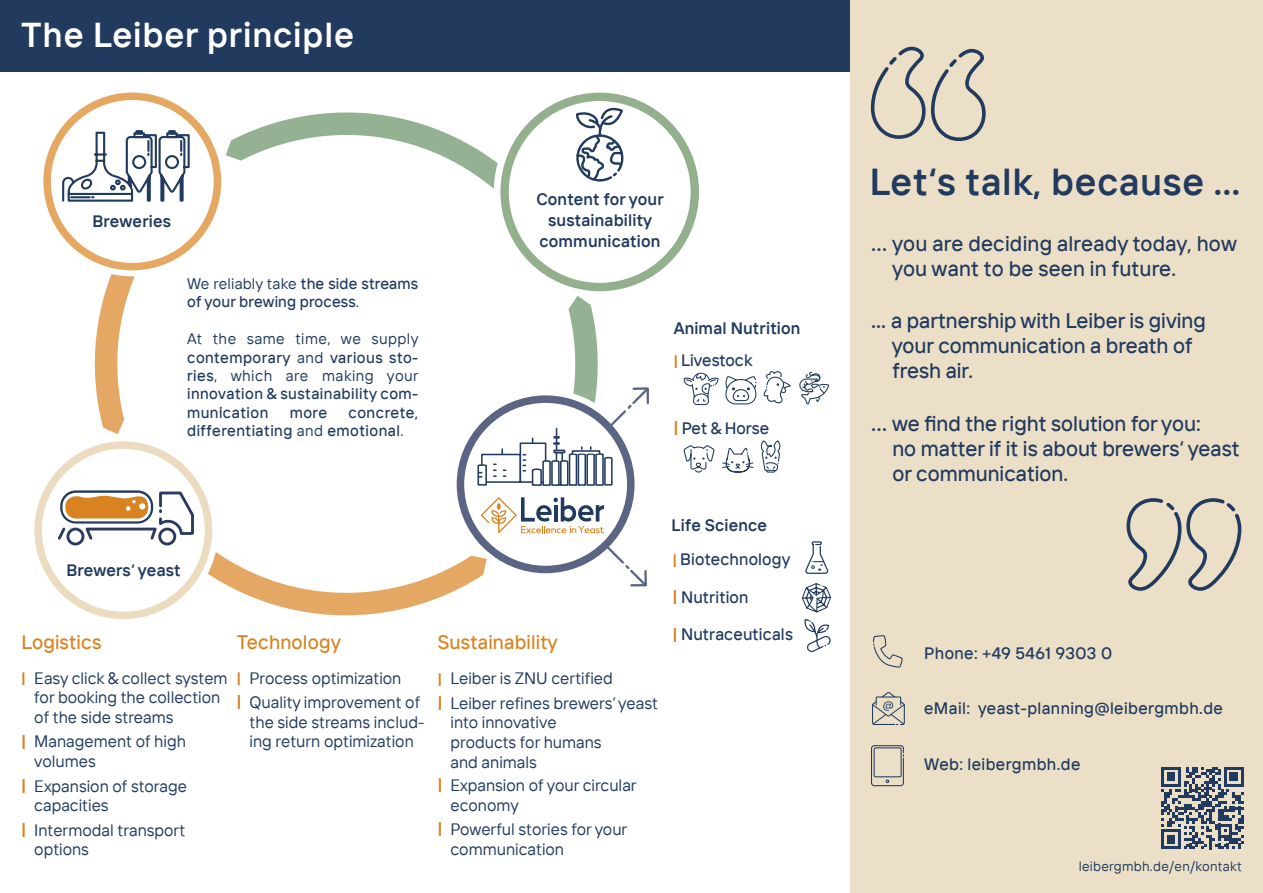
<style>
.page{position:relative;width:1263px;height:893px;background:#fff}
.page>*{position:absolute;margin:0;border:0;box-sizing:border-box;transform-origin:0 0}
.t1{font:600 37.5px "TT Interphases";letter-spacing:.02em;color:#213a5e}
.t2{font:600 34.5px "TT Interphases";letter-spacing:.025em;color:#fff}
.t3{font:500 21px/25.2px "TT Interphases";color:#213a5e}
.t4{font:500 19.5px "TT Interphases";letter-spacing:.01em;color:#d88220}
.t5{font:16.5px/19.8px "TT Interphases";color:#213a5e}
.t6{font:500 16.5px "TT Interphases";letter-spacing:.01em;color:#213a5e}
.t7{font:600 16.5px/21px "TT Interphases";letter-spacing:.01em;color:#213a5e;text-align:center}
.t8{font:500 15.3px/18.5px "TT Interphases";letter-spacing:.03em;color:#213a5e;text-align:justify}
.t9{font:500 15.3px/18.5px "TT Interphases";letter-spacing:.01em;color:#213a5e}
.t10{font:13.5px "TT Interphases";letter-spacing:.02em;color:#213a5e}
.s1{font-weight:400}
.s2{font-weight:600;font-size:18px;color:#d88220}
.s3{font-weight:600;font-size:19.8px;color:#d88220}
.s4{font-size:22.5px}
</style>
<div class="page">
<div style="left:0;top:0;width:1263px;height:72px;background:#213a5e"></div>
<svg style="left:683px;top:372px;width:36px;height:34px"></svg>
<svg style="left:725px;top:371px;width:105px;height:34px"></svg>
<svg style="left:683px;top:445px;width:32px;height:28px"></svg>
<svg style="left:722px;top:447px;width:32px;height:26px"></svg>
<svg style="left:760px;top:440px;width:21px;height:33px"></svg>
<svg style="left:805px;top:541px;width:23px;height:33px"></svg>
<svg style="left:801px;top:583px;width:31px;height:69px"></svg>
<svg style="left:94px;top:112px;width:504px;height:504px"></svg>
<svg style="left:490px;top:112px;width:7px;height:189px"></svg>
<div style="left:851px;top:0;width:412px;height:893px;background:#ecdfc7"></div>
<svg style="left:870px;top:46px;width:116px;height:95px"></svg>
<svg style="left:1126px;top:498px;width:116px;height:93px"></svg>
<svg style="left:871px;top:635px;width:34px;height:152px"></svg>
<svg style="left:1161px;top:767px;width:82px;height:82px"></svg>
<svg style="left:43px;top:92px;width:201px;height:187px"></svg>
<svg style="left:497px;top:92px;width:202px;height:218px"></svg>
<svg style="left:34px;top:407px;width:187px;height:213px"></svg>
<svg style="left:448px;top:386px;width:201px;height:202px"></svg>
<h2 class="t2" style="left:21px;top:13px;width:334px">The Leiber principle</h2>
<p class="t7" style="left:93px;top:210px;width:80px">Breweries</p>
<p class="t9" style="left:187px;top:276px;width:233px"><span class="s1">We reliably take</span> the side streams of your brewing process<span class="s1">.</span></p>
<p class="t8" style="left:187px;top:331px;width:233px"><span class="s1">At the same time, we supply </span>contem porary <span class="s1">and</span> various sto&shy;ries<span class="s1">, which are making your </span>innovation &amp; sustainability com&shy;muni cation</p>
<p class="t8" style="left:187px;top:404px;width:233px;text-indent:161px">concrete, differentiating <span class="s1">and</span> emotional<span class="s1">.</span></p>
<p class="t8" style="left:290px;top:404px;width:39px">more</p>
<p class="t7" style="left:536px;top:188px;width:129px">Content for your sustainability communication</p>
<p class="t7" style="left:674px;top:318px;width:128px">Animal Nutrition</p>
<p class="t6" style="left:674px;top:354px;width:80px"><span class="s2">I</span> Livestock</p>
<p class="t6" style="left:674px;top:422px;width:97px"><span class="s3">I</span> Pet &amp; Horse</p>
<p class="t7" style="left:66px;top:559px;width:116px">Brewers‘ yeast</p>
<p class="t4" style="left:22px;top:634px;width:81px">Logistics</p>
<p class="t5" style="left:34px;top:669px;width:195px;text-indent:-13px"><span class="s2">I</span> Easy click &amp; collect system for booking the collection of the side streams</p>
<p class="t5" style="left:34px;top:733px;width:153px;text-indent:-13px"><span class="s3">I</span> Management of high volumes</p>
<p class="t5" style="left:34px;top:777px;width:154px;text-indent:-13px"><span class="s3">I</span> Expansion of storage capacities</p>
<p class="t5" style="left:34px;top:821px;width:153px;text-indent:-13px"><span class="s3">I</span> Intermodal transport options</p>
<p class="t4" style="left:237px;top:634px;width:106px">Technology</p>
<p class="t5" style="left:237px;top:667px;width:185px;line-height:24.3px"><span class="s2">I</span> Process optimization<br><span class="s3">I</span> Quality improvement of</p>
<p class="t5" style="left:250px;top:713px;width:176px">the side streams includ&shy;ing return optimization</p>
<p class="t4" style="left:438px;top:635px;width:122px">Sustainability</p>
<p class="t5" style="left:438px;top:668px;width:222px;line-height:24.3px"><span class="s2">I</span> Leiber is ZNU certified<br><span class="s3">I</span> Leiber refines brewers’ yeast</p>
<p class="t5" style="left:450px;top:714px;width:153px">into innovative products for humans and animals</p>
<p class="t5" style="left:450px;top:776px;width:188px;text-indent:-13px"><span class="s3">I</span> Expansion of your circular economy</p>
<p class="t5" style="left:450px;top:820px;width:178px;text-indent:-13px"><span class="s3">I</span> Powerful stories for your communication</p>
<p class="t7" style="left:672px;top:514px;width:97px">Life Science</p>
<p class="t6" style="left:673px;top:553px;width:119px"><span class="s2">I</span> Biotechnology</p>
<p class="t6" style="left:673px;top:591px;width:77px"><span class="s3">I</span> Nutrition</p>
<p class="t6" style="left:673px;top:628px;width:122px"><span class="s3">I</span> Nutraceuticals</p>
<h1 class="t1" style="left:870px;top:157px;width:372px">Let‘s talk, because ...</h1>
<p class="t3" style="left:892px;top:232px;width:346px;text-indent:-21px"><span class="s4">…</span> you are deciding already today, how you want to be seen in future.</p>
<p class="t3" style="left:892px;top:310px;width:315px;text-indent:-20px"><span class="s4">...</span> a partnership with Leiber is giving your communication a breath of fresh air.</p>
<p class="t3" style="left:892px;top:410px;width:349px;text-indent:-21px"><span class="s4">…</span> we find the right solution for you:<br>no matter if it is about brewers‘ yeast or communication.</p>
<p class="t6" style="left:924px;top:642px;width:189px">Phone: +49 5461 9303 0</p>
<p class="t6" style="left:924px;top:698px;width:300px">eMail: yeast-planning@leibergmbh.de</p>
<p class="t6" style="left:924px;top:753px;width:158px">Web: leibergmbh.de</p>
<p class="t10" style="left:1079px;top:860px;width:165px">leibergmbh.de/en/kontakt</p>
</div>
